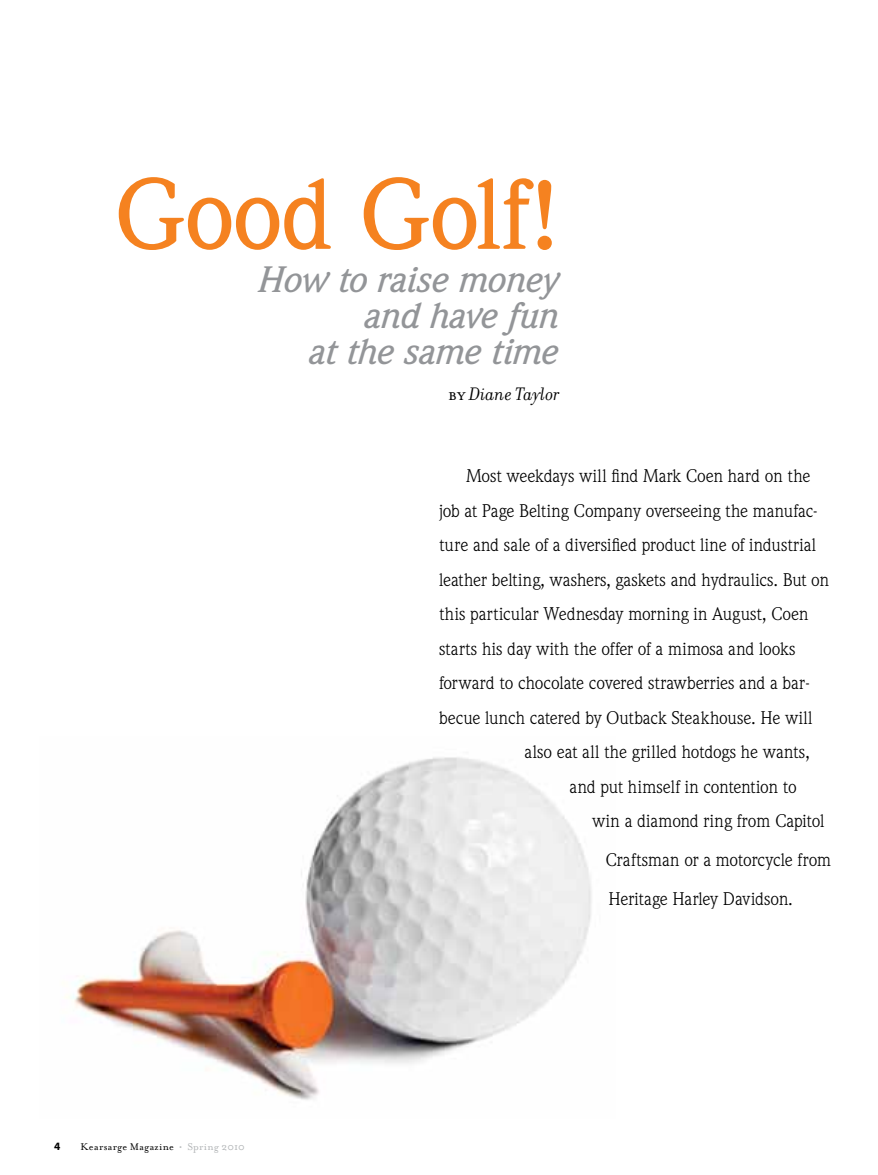
<style>
.page{position:relative;width:878px;height:1175px;background:#fff}
.page>*{position:absolute;margin:0;border:0;box-sizing:border-box;transform-origin:0 0}
.t1{font:500 99px "Weidemann";letter-spacing:-.005em;color:#f58220}
.t2{font:italic 500 36px/36px "Weidemann";letter-spacing:-.005em;color:#939598;text-align:right}
.t3{font:italic 19.5px "Filosofia";letter-spacing:-.005em;color:#000}
.t4{font:18px/39px "Weidemann";letter-spacing:-.005em;color:#000}
.t5{font:11.25px "Mrs Eaves Roman";letter-spacing:.03em;color:#000}
.t6{font:700 11.25px "Myriad Pro";color:#000}
.s1{font-family:"Mrs Eaves Small Caps";font-style:normal;font-size:18px}
.s2{color:#b1b4b6}
</style>
<div class="page">
<img style="left:66px;top:757px;width:526px;height:343px">
<h1 class="t1" style="left:115px;top:156px;width:445px">Good Golf!</h1>
<h2 class="t2" style="left:259px;top:261px;width:301px">How to raise money and have fun<br>at the same time</h2>
<p class="t3" style="left:448px;top:383px;width:113px"><span class="s1">by</span> Diane Taylor</p>
<p class="t6" style="left:54px;top:1138px;width:8px">4</p>
<p class="t5" style="left:80px;top:1140px;width:166px">Kearsarge Magazine <span class="s2">• Spring 2010</span></p>
<p class="t4" style="left:466px;top:456px;width:346px">Most weekdays will find Mark Coen hard on the</p>
<p class="t4" style="left:439px;top:491px;width:380px">job at Page Belting Company overseeing the manufac-</p>
<p class="t4" style="left:439px;top:525px;width:379px">ture and sale of a diversified product line of industrial</p>
<p class="t4" style="left:439px;top:560px;width:391px">leather belting, washers, gaskets and hydraulics. But on</p>
<p class="t4" style="left:439px;top:594px;width:371px">this particular Wednesday morning in August, Coen</p>
<p class="t4" style="left:439px;top:629px;width:358px">starts his day with the offer of a mimosa and looks</p>
<p class="t4" style="left:439px;top:663px;width:372px">forward to chocolate covered strawberries and a bar-</p>
<p class="t4" style="left:439px;top:698px;width:375px">becue lunch catered by Outback Steakhouse. He will</p>
<p class="t4" style="left:524px;top:732px;width:286px">also eat all the grilled hotdogs he wants,</p>
<p class="t4" style="left:569px;top:767px;width:229px">and put himself in contention to</p>
<p class="t4" style="left:592px;top:801px;width:234px">win a diamond ring from Capitol</p>
<p class="t4" style="left:605px;top:840px;width:227px">Craftsman or a motorcycle from<br>Heritage Harley Davidson.</p>
</div>
